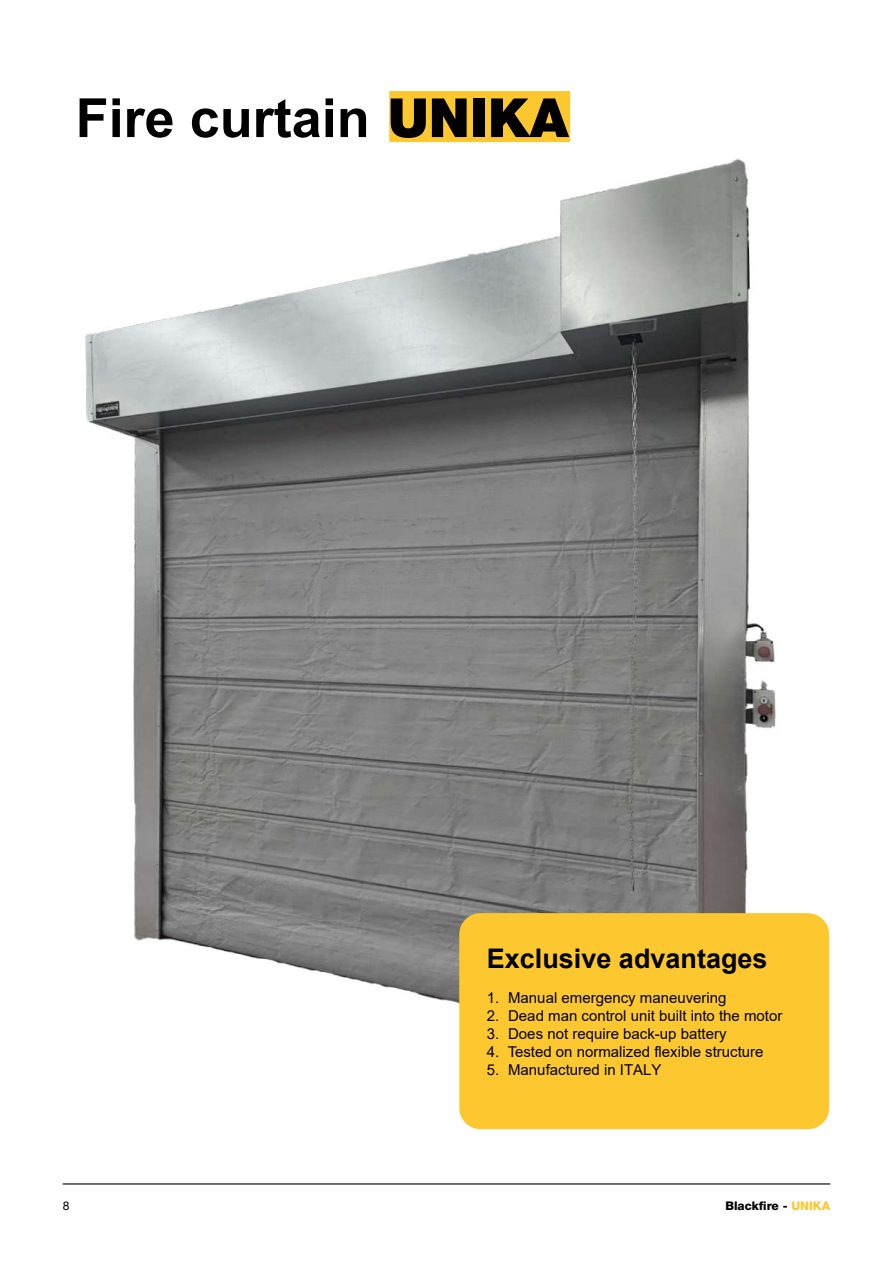
<style>
.page{position:relative;width:893px;height:1263px;background:#fff}
.page>*{position:absolute;margin:0;border:0;box-sizing:border-box;transform-origin:0 0}
.t1{font:700 54px "Arial";color:#000}
.t2{font:700 27px "Arial";color:#000}
.t3{font:15px "Arial";color:#000}
.t4{font:800 12px "Helvetica Neue LT Std";color:#000}
.t5{font:12px "Helvetica Neue LT Std";color:#000}
.s1{font-family:"Helvetica Neue LT Std";font-weight:900}
.s2{font-family:"Helvetica Neue LT Std"}
.s3{color:#fdc82f}
</style>
<div class="page">
<img style="left:85px;top:158px;width:691px;height:846px">
<div style="left:459px;top:913px;width:370px;height:216px;background:#fdc82f;border-radius:21px"></div>
<hr style="left:63px;top:1183px;width:767px;height:1px;background:#000">
<div style="left:389px;top:91px;width:181px;height:51px;background:#fdc82f"></div>
<h1 class="t1" style="left:76px;top:80px;width:495px">Fire curtain <span class="s1">UNIKA</span></h1>
<h2 class="t2" style="left:487px;top:939px;width:282px">Exclusive advantages</h2>
<p class="t3" style="left:487px;top:987px;width:241px">1. Manual emergency maneuvering</p>
<p class="t3" style="left:487px;top:1005px;width:297px">2. Dead man control unit built into the motor</p>
<p class="t3" style="left:487px;top:1023px;width:241px">3. Does not require back-up battery</p>
<p class="t3" style="left:487px;top:1041px;width:278px">4. <span class="s2">T</span>ested on normalized flexible structure</p>
<p class="t3" style="left:487px;top:1059px;width:176px">5. Manufactured in ITALY</p>
<p class="t5" style="left:63px;top:1199px;width:8px">8</p>
<p class="t4" style="left:725px;top:1199px;width:106px">Blackfire - <span class="s3">UNIKA</span></p>
</div>
